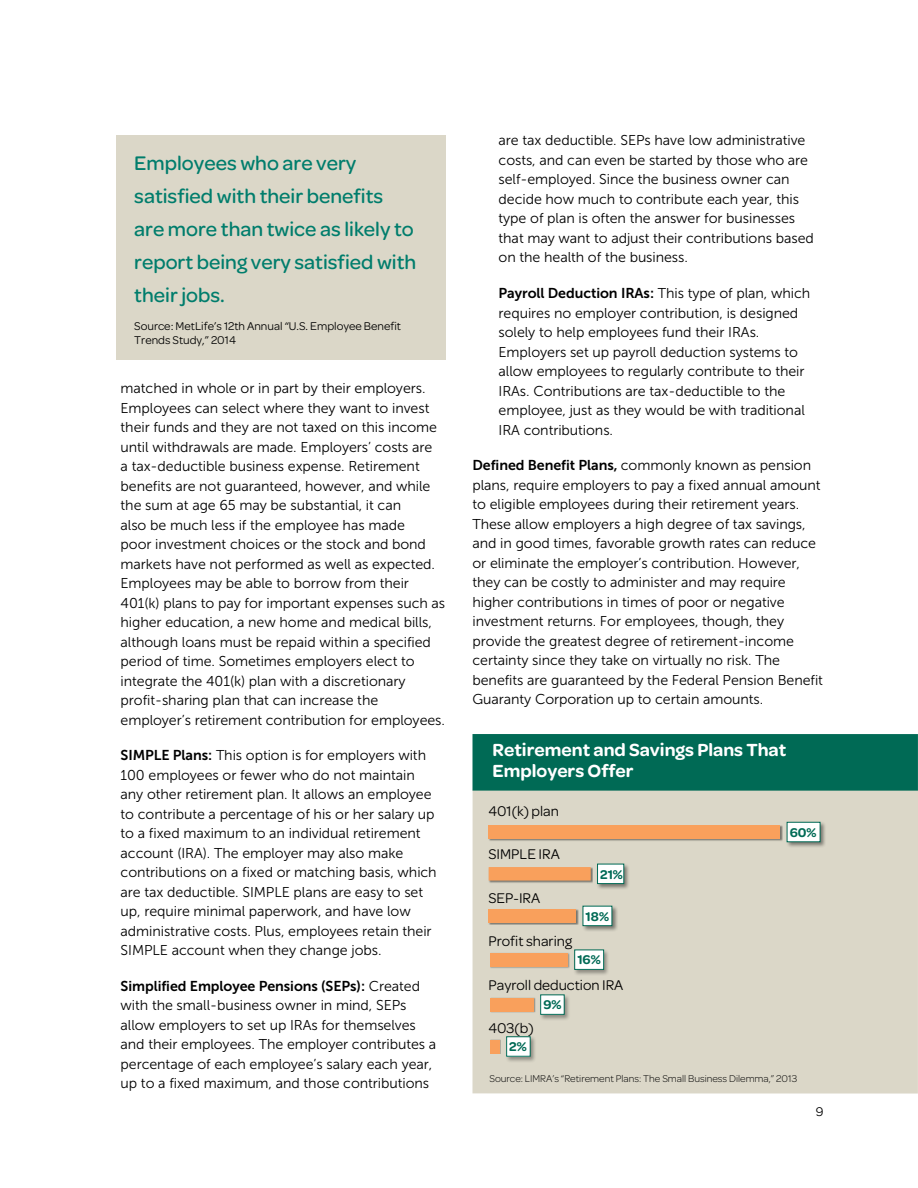
<style>
.page{position:relative;width:918px;height:1188px;background:#fff}
.page>*{position:absolute;margin:0;border:0;box-sizing:border-box;transform-origin:0 0}
.t1{font:500 21px/33px "Omnes";color:#007d6c}
.t2{font:600 18.75px/21px "Omnes";color:#fff}
.t3{font:15px "Omnes";color:#000}
.t4{font:14.25px/19.5px "Museo Sans 300";letter-spacing:-.005em;color:#000}
.t5{font:14.25px "Museo Sans 700";letter-spacing:-.005em;color:#000}
.t6{font:600 13.5px "Omnes";color:#006a55}
.t7{font:13.5px "Omnes";color:#000}
.t8{font:12px/14.4px "Omnes";color:#000}
.t9{font:300 10.5px "Omnes";color:#000}
.s1{font-family:"Museo Sans 700"}
.s2{font-family:"Museo Sans 300"}
</style>
<div class="page">
<div style="left:472px;top:790px;width:446px;height:304px;background:#dbd7c8"></div>
<div style="left:473px;top:734px;width:445px;height:57px;background:#006a55"></div>
<div style="left:488px;top:909px;width:91px;height:16px;background:#000;opacity:.45"></div>
<div style="left:489px;top:909px;width:87px;height:14px;background:#f9a05c"></div>
<div style="left:490px;top:952px;width:80px;height:17px;background:#000;opacity:.35"></div>
<div style="left:490px;top:953px;width:78px;height:13px;background:#f9a05c"></div>
<div style="left:490px;top:998px;width:45px;height:15px;background:#f9a05c"></div>
<div style="left:490px;top:1039px;width:11px;height:15px;background:#000;opacity:.35"></div>
<div style="left:490px;top:1040px;width:10px;height:13px;background:#f9a05c"></div>
<div style="left:582px;top:905px;width:36px;height:27px;background:#000;opacity:.45"></div>
<div style="left:583px;top:906px;width:29px;height:20px;background:#fff"></div>
<div style="left:583px;top:906px;width:29px;height:20px;border:1px solid #006a55"></div>
<div style="left:573px;top:948px;width:37px;height:28px;background:#000;opacity:.35"></div>
<div style="left:575px;top:950px;width:29px;height:19px;background:#fff"></div>
<div style="left:574px;top:950px;width:30px;height:20px;border:1px solid #006a55"></div>
<div style="left:539px;top:993px;width:32px;height:28px;background:#000;opacity:.35"></div>
<div style="left:541px;top:995px;width:23px;height:19px;background:#fff"></div>
<div style="left:540px;top:994px;width:25px;height:21px;border:1px solid #006a55"></div>
<div style="left:505px;top:1035px;width:32px;height:28px;background:#000;opacity:.35"></div>
<div style="left:507px;top:1037px;width:23px;height:19px;background:#fff"></div>
<div style="left:506px;top:1036px;width:25px;height:21px;border:1px solid #006a55"></div>
<div style="left:488px;top:867px;width:105px;height:16px;background:#000;opacity:.45"></div>
<div style="left:489px;top:867px;width:102px;height:14px;background:#f9a05c"></div>
<div style="left:488px;top:825px;width:295px;height:16px;background:#8b887f"></div>
<div style="left:489px;top:825px;width:291px;height:14px;background:#f9a05c"></div>
<div style="left:596px;top:863px;width:34px;height:27px;background:#000;opacity:.45"></div>
<div style="left:598px;top:864px;width:26px;height:20px;background:#fff"></div>
<div style="left:597px;top:864px;width:27px;height:20px;border:1px solid #006a55"></div>
<div style="left:786px;top:821px;width:40px;height:27px;background:#000;opacity:.45"></div>
<div style="left:787px;top:822px;width:33px;height:20px;background:#fff"></div>
<div style="left:787px;top:822px;width:33px;height:20px;border:1px solid #006a55"></div>
<div style="left:116px;top:135px;width:330px;height:224px;background:#dbd7c8"></div>
<h1 class="t1" style="left:134px;top:147px;width:284px">Employees who are very satisfied with their benefits are more than twice as likely to report being very satisfied with their jobs.</h1>
<p class="t8" style="left:134px;top:319px;width:268px">Source: MetLife’s 12th Annual “U.S. Employee Benefit<br>Trends Study,” 2014</p>
<p class="t4" style="left:121px;top:379px;width:326px">matched in whole or in part by their employers.<br>Employees can select where they want to invest their funds and they are not taxed on this income until withdrawals are made. Employers’ costs are<br>a tax-deductible business expense. Retirement benefits are not guaranteed, however, and while the sum at age 65 may be substantial, it can<br>also be much less if the employee has made<br>poor investment choices or the stock and bond markets have not performed as well as expected.<br>Employees may be able to borrow from their 401(k) plans to pay for important expenses such as higher education, a new home and medical bills, although loans must be repaid within a specified period of time. Sometimes employers elect to integrate the 401(k) plan with a discretionary profit-sharing plan that can increase the employer’s retirement contribution for employees.</p>
<p class="t4" style="left:121px;top:746px;width:318px"><span class="s1">SIMPLE Plans:</span> This option is for employers with 100 employees or fewer who do not maintain any other retirement plan. It allows an employee to contribute a percentage of his or her salary up to a fixed maximum to an individual retirement account (IRA). The employer may also make contributions on a fixed or matching basis, which are tax deductible. SIMPLE plans are easy to set up, require minimal paperwork, and have low administrative costs. Plus, employees retain their SIMPLE account when they change jobs.</p>
<p class="t5" style="left:121px;top:978px;width:301px">Simplified Employee Pensions (SEPs): <span class="s2">Created</span></p>
<p class="t4" style="left:121px;top:996px;width:317px">with the small-business owner in mind, SEPs allow employers to set up IRAs for themselves and their employees. The employer contributes a percentage of each employee’s salary each year, up to a fixed maximum, and those contributions</p>
<p class="t4" style="left:499px;top:131px;width:317px">are tax deductible. SEPs have low administrative costs, and can even be started by those who are self-employed. Since the business owner can decide how much to contribute each year, this type of plan is often the answer for businesses that may want to adjust their contributions based on the health of the business.</p>
<p class="t5" style="left:499px;top:285px;width:313px">Payroll Deduction IRAs: <span class="s2">This type of plan, which</span></p>
<p class="t4" style="left:499px;top:303px;width:308px">requires no employer contribution, is designed solely to help employees fund their IRAs.<br>Employers set up payroll deduction systems to allow employees to regularly contribute to their IRAs. Contributions are tax-deductible to the employee, just as they would be with traditional IRA contributions.</p>
<p class="t4" style="left:472px;top:456px;width:352px"><span class="s1">Defined Benefit Plans,</span> commonly known as pension plans, require employers to pay a fixed annual amount to eligible employees during their retirement years.<br>These allow employers a high degree of tax savings, and in good times, favorable growth rates can reduce or eliminate the employer’s contribution. However, they can be costly to administer and may require higher contributions in times of poor or negative investment returns. For employees, though, they provide the greatest degree of retirement-income certainty since they take on virtually no risk. The benefits are guaranteed by the Federal Pension Benefit Guaranty Corporation up to certain amounts.</p>
<h2 class="t2" style="left:493px;top:739px;width:295px">Retirement and Savings Plans That<br>Employers Offer</h2>
<p class="t3" style="left:488px;top:802px;width:72px">401(k) plan</p>
<p class="t3" style="left:488px;top:846px;width:73px">SIMPLE IRA</p>
<p class="t3" style="left:488px;top:889px;width:53px">SEP-IRA</p>
<p class="t3" style="left:488px;top:933px;width:85px">Profit sharing</p>
<p class="t3" style="left:488px;top:976px;width:136px">Payroll deduction IRA</p>
<p class="t3" style="left:488px;top:1020px;width:47px">403(b)</p>
<p class="t9" style="left:489px;top:1073px;width:309px">Source: LIMRA’s “Retirement Plans: The Small Business Dilemma,” 2013</p>
<p class="t6" style="left:790px;top:825px;width:28px">60%</p>
<p class="t6" style="left:600px;top:866px;width:24px">21%</p>
<p class="t6" style="left:586px;top:908px;width:25px">18%</p>
<p class="t6" style="left:577px;top:952px;width:25px">16%</p>
<p class="t6" style="left:543px;top:997px;width:20px">9%</p>
<p class="t6" style="left:509px;top:1039px;width:19px">2%</p>
<p class="t7" style="left:816px;top:1104px;width:9px">9</p>
</div>
